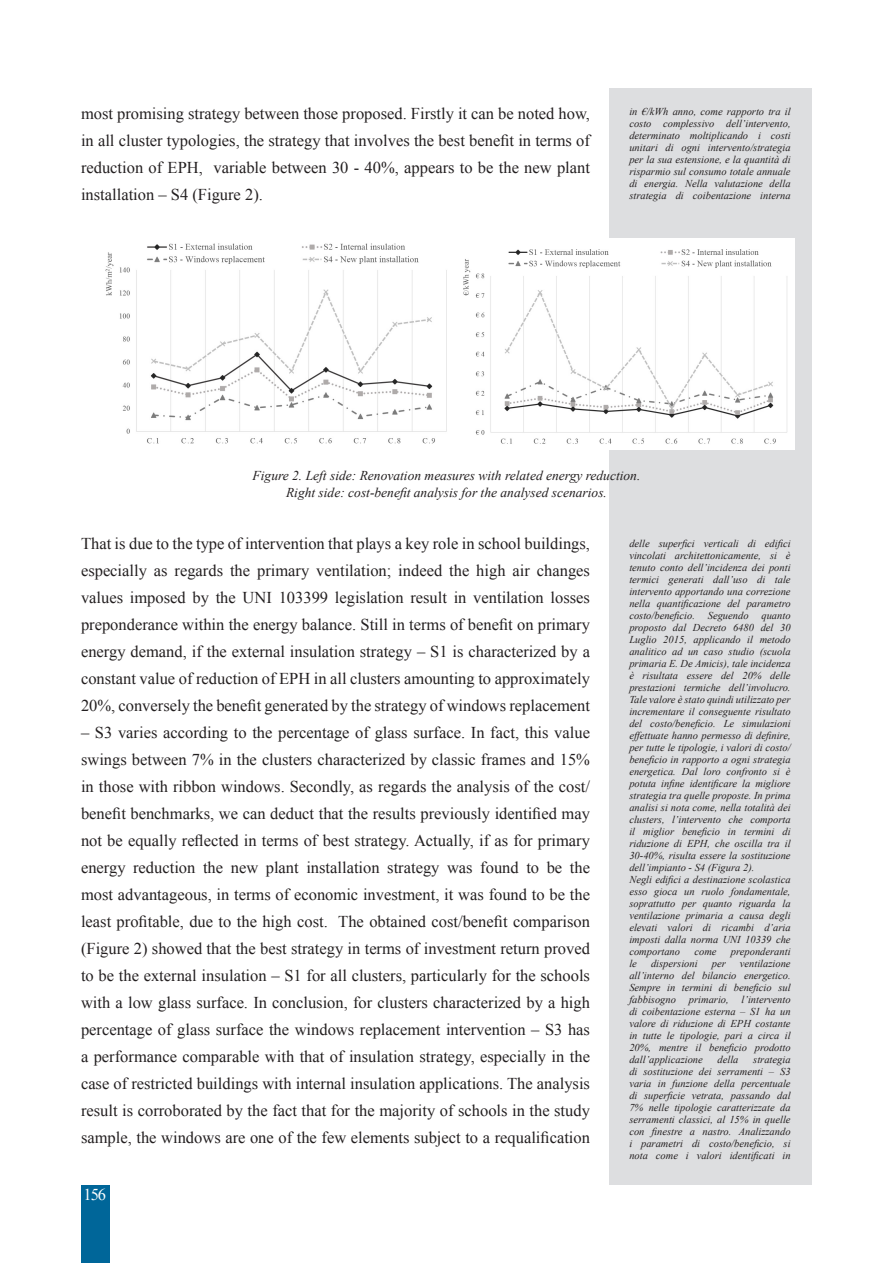
<style>
.page{position:relative;width:893px;height:1263px;background:#fff}
.page>*{position:absolute;margin:0;border:0;box-sizing:border-box;transform-origin:0 0}
.t1{font:16.5px/27px "Times New Roman";color:#231f20;text-align:justify}
.t2{font:16.5px "Times New Roman";color:#fff}
.t3{font:italic 13.5px "Times New Roman";color:#231f20}
.t4{font:italic 10.5px/12px "Times New Roman";color:#231f20;text-align:justify}
</style>
<div class="page">
<div style="left:609px;top:88px;width:203px;height:1097px;background:#dddee0"></div>
<div style="left:81px;top:1185px;width:28px;height:78px;background:#069"></div>
<img style="left:105px;top:243px;width:342px;height:201px">
<img style="left:463px;top:238px;width:331px;height:211px">
<p class="t1" style="left:81px;top:100px;width:510px">most promising strategy between those proposed. Firstly it can be noted how, in all cluster typologies, the strategy that involves the best benefit in terms of reduction of EPH, variable between 30 - 40%, appears to be the new plant installation – S4 (Figure 2).</p>
<p class="t4" style="left:629px;top:106px;width:163px">in €/kWh anno, come rapporto tra il costo complessivo dell’intervento, determinato moltiplicando i costi unitari di ogni intervento/strategia per la sua estensione, e la quantità di risparmio sul consumo totale annuale di energia. Nella valutazione della strategia di coibentazione interna</p>
<p class="t3" style="left:253px;top:467px;width:389px">Figure 2. Left side: Renovation measures with related energy reduction.</p>
<p class="t3" style="left:286px;top:483px;width:322px">Right side: cost-benefit analysis for the analysed scenarios.</p>
<p class="t1" style="left:81px;top:529px;width:511px">That is due to the type of intervention that plays a key role in school buildings, especially as regards the primary ventilation; indeed the high air changes values imposed by the UNI 103399 legislation result in ventilation losses preponderance within the energy balance. Still in terms of benefit on primary energy demand, if the external insulation strategy – S1 is characterized by a constant value of reduction of EPH in all clusters amounting to approximately 20%, conversely the benefit generated by the strategy of windows replacement</p>
<p class="t1" style="left:81px;top:718px;width:511px">– S3 varies according to the percentage of glass surface. In fact, this value swings between 7% in the clusters characterized by classic frames and 15% in those with ribbon windows. Secondly, as regards the analysis of the cost/ benefit benchmarks, we can deduct that the results previously identified may not be equally reflected in terms of best strategy. Actually, if as for primary energy reduction the new plant installation strategy was found to be the most advantageous, in terms of economic investment, it was found to be the least profitable, due to the high cost. The obtained cost/benefit comparison (Figure 2) showed that the best strategy in terms of investment return proved to be the external insulation – S1 for all clusters, particularly for the schools with a low glass surface. In conclusion, for clusters characterized by a high percentage of glass surface the windows replacement intervention – S3 has a performance comparable with that of insulation strategy, especially in the case of restricted buildings with internal insulation applications. The analysis result is corroborated by the fact that for the majority of schools in the study sample, the windows are one of the few elements subject to a requalification</p>
<p class="t4" style="left:629px;top:538px;width:163px">delle superfici verticali di edifici vincolati architettonicamente, si è tenuto conto dell’incidenza dei ponti termici generati dall’uso di tale intervento apportando una correzione nella quantificazione del parametro costo/beneficio. Seguendo quanto proposto dal Decreto 6480 del 30<br>Luglio 2015, applicando il metodo analitico ad un caso studio (scuola primaria E. De Amicis), tale incidenza è risultata essere del 20% delle prestazioni termiche dell’involucro.<br>Tale valore è stato quindi utilizzato per incrementare il conseguente risultato del costo/beneficio. Le simulazioni effettuate hanno permesso di definire, per tutte le tipologie, i valori di costo/ beneficio in rapporto a ogni strategia energetica. Dal loro confronto si è potuta infine identificare la migliore strategia tra quelle proposte. In prima analisi si nota come, nella totalità dei clusters, l’intervento che comporta il miglior beneficio in termini di riduzione di EPH, che oscilla tra il 30-40%, risulta essere la sostituzione dell’impianto - S4 (Figura 2).</p>
<p class="t4" style="left:629px;top:874px;width:163px">Negli edifici a destinazione scolastica esso gioca un ruolo fondamentale, soprattutto per quanto riguarda la ventilazione primaria a causa degli elevati valori di ricambi d’aria imposti dalla norma UNI 10339 che comportano</p>
<p class="t4" style="left:694px;top:946px;width:24px">come</p>
<p class="t4" style="left:731px;top:946px;width:61px">preponderanti</p>
<p class="t4" style="left:629px;top:958px;width:163px;text-indent:111px">ventilazione all’interno del bilancio energetico.<br>Sempre in termini di beneficio sul fabbisogno primario, l’intervento di coibentazione esterna – S1 ha un valore di riduzione di EPH costante in tutte le tipologie, pari a circa il 20%, mentre il beneficio prodotto dall’applicazione</p>
<p class="t4" style="left:629px;top:958px;width:9px">le</p>
<p class="t4" style="left:651px;top:958px;width:48px">dispersioni</p>
<p class="t4" style="left:712px;top:958px;width:15px">per</p>
<p class="t4" style="left:717px;top:1054px;width:22px">della</p>
<p class="t4" style="left:629px;top:1054px;width:163px;text-indent:124px">strategia di sostituzione dei serramenti – S3 varia in funzione della percentuale di superficie vetrata, passando dal 7% nelle tipologie caratterizzate da serramenti classici, al 15% in quelle con finestre a nastro. Analizzando i parametri di costo/beneficio, si nota come i valori identificati in</p>
<h1 class="t2" style="left:84px;top:1184px;width:24px">156</h1>
</div>
